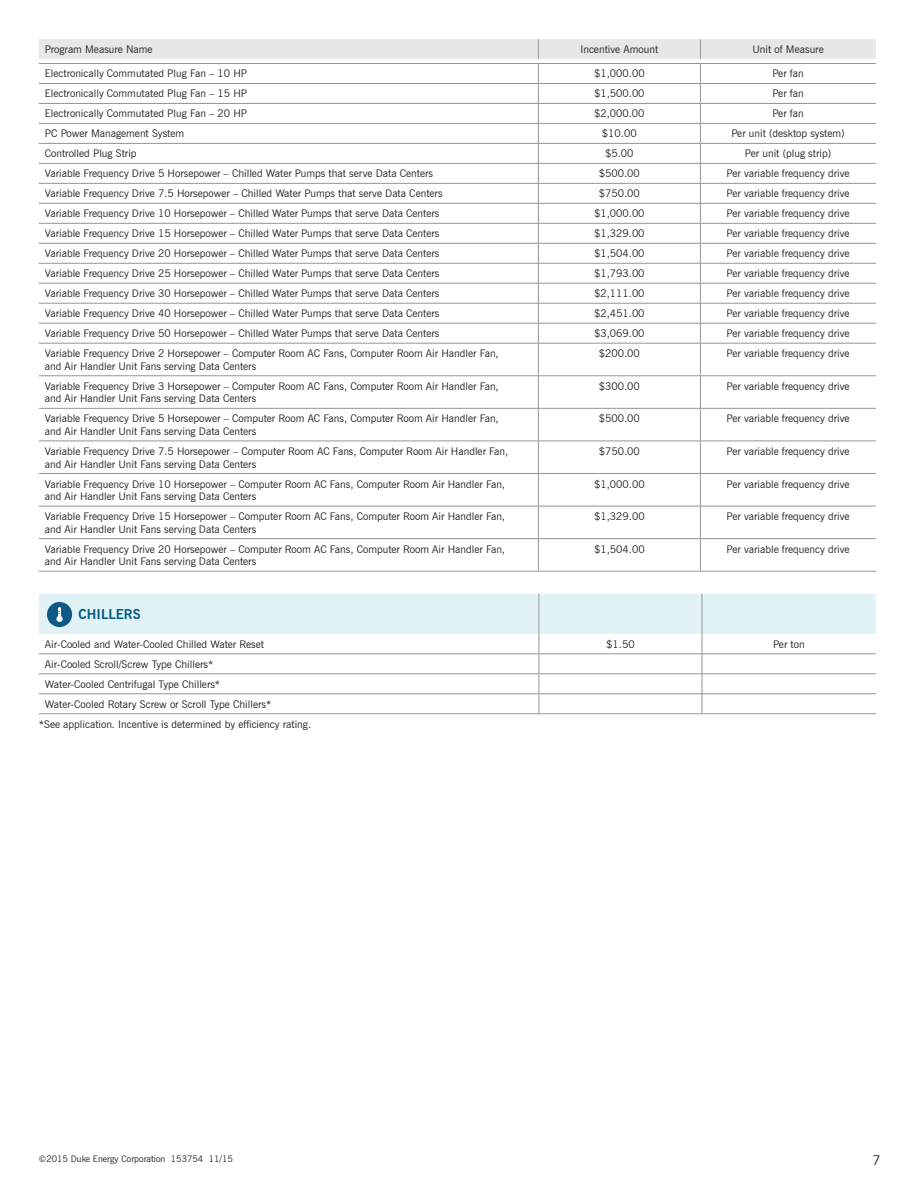
<style>
.page{position:relative;width:918px;height:1188px;background:#fff}
.page>*{position:absolute;margin:0;border:0;box-sizing:border-box;transform-origin:0 0}
.t1{font:700 13.5px "News Gothic BT";color:#005983}
.t2{font:13.5px "News Gothic BT";color:#231f20}
.t3{font:10.5px/12.6px "News Gothic BT";color:#231f20}
.t4{font:9px "News Gothic BT";color:#231f20}
</style>
<div class="page">
<svg style="left:39px;top:39px;width:837px;height:304px"></svg>
<hr style="left:39px;top:343px;width:499px;height:1px;background:#939598">
<hr style="left:538px;top:343px;width:162px;height:1px;background:#939598">
<hr style="left:538px;top:344px;width:1px;height:31px;background:#939598">
<hr style="left:700px;top:343px;width:176px;height:1px;background:#939598">
<hr style="left:700px;top:344px;width:1px;height:31px;background:#939598">
<hr style="left:39px;top:375px;width:499px;height:1px;background:#939598">
<hr style="left:538px;top:375px;width:162px;height:1px;background:#939598">
<hr style="left:538px;top:376px;width:1px;height:32px;background:#939598">
<hr style="left:700px;top:375px;width:176px;height:1px;background:#939598">
<hr style="left:700px;top:376px;width:1px;height:32px;background:#939598">
<hr style="left:39px;top:408px;width:499px;height:1px;background:#939598">
<hr style="left:538px;top:408px;width:162px;height:1px;background:#939598">
<hr style="left:538px;top:409px;width:1px;height:32px;background:#939598">
<hr style="left:700px;top:408px;width:176px;height:1px;background:#939598">
<hr style="left:700px;top:409px;width:1px;height:32px;background:#939598">
<hr style="left:39px;top:441px;width:499px;height:1px;background:#939598">
<hr style="left:538px;top:441px;width:162px;height:1px;background:#939598">
<hr style="left:538px;top:441px;width:1px;height:32px;background:#939598">
<hr style="left:700px;top:441px;width:176px;height:1px;background:#939598">
<hr style="left:700px;top:441px;width:1px;height:32px;background:#939598">
<hr style="left:39px;top:473px;width:499px;height:1px;background:#939598">
<hr style="left:538px;top:473px;width:162px;height:1px;background:#939598">
<hr style="left:538px;top:474px;width:1px;height:32px;background:#939598">
<hr style="left:700px;top:473px;width:176px;height:1px;background:#939598">
<hr style="left:700px;top:474px;width:1px;height:32px;background:#939598">
<hr style="left:39px;top:506px;width:499px;height:1px;background:#939598">
<hr style="left:538px;top:506px;width:162px;height:1px;background:#939598">
<hr style="left:538px;top:506px;width:1px;height:32px;background:#939598">
<hr style="left:700px;top:506px;width:176px;height:1px;background:#939598">
<hr style="left:700px;top:506px;width:1px;height:32px;background:#939598">
<hr style="left:39px;top:538px;width:499px;height:1px;background:#939598">
<hr style="left:538px;top:538px;width:162px;height:1px;background:#939598">
<hr style="left:538px;top:539px;width:1px;height:32px;background:#939598">
<hr style="left:700px;top:538px;width:176px;height:1px;background:#939598">
<hr style="left:700px;top:539px;width:1px;height:32px;background:#939598">
<hr style="left:39px;top:571px;width:499px;height:1px;background:#939598">
<hr style="left:538px;top:571px;width:162px;height:1px;background:#939598">
<hr style="left:700px;top:571px;width:176px;height:1px;background:#939598">
<hr style="left:39px;top:713px;width:500px;height:1px;background:#939598">
<hr style="left:539px;top:713px;width:163px;height:1px;background:#939598">
<hr style="left:702px;top:713px;width:174px;height:1px;background:#939598">
<svg style="left:39px;top:594px;width:837px;height:119px"></svg>
<p class="t3" style="left:45px;top:43px;width:109px">Program Measure Name</p>
<p class="t3" style="left:580px;top:43px;width:79px">Incentive Amount</p>
<p class="t3" style="left:753px;top:43px;width:73px">Unit of Measure</p>
<p class="t3" style="left:45px;top:67px;width:204px">Electronically Commutated Plug Fan – 10 HP</p>
<p class="t3" style="left:594px;top:67px;width:52px">$1,000.00</p>
<p class="t3" style="left:772px;top:67px;width:33px">Per fan</p>
<p class="t3" style="left:45px;top:87px;width:204px">Electronically Commutated Plug Fan – 15 HP</p>
<p class="t3" style="left:594px;top:87px;width:52px">$1,500.00</p>
<p class="t3" style="left:772px;top:87px;width:33px">Per fan</p>
<p class="t3" style="left:45px;top:107px;width:204px">Electronically Commutated Plug Fan – 20 HP</p>
<p class="t3" style="left:594px;top:107px;width:52px">$2,000.00</p>
<p class="t3" style="left:772px;top:107px;width:33px">Per fan</p>
<p class="t3" style="left:45px;top:127px;width:141px">PC Power Management System</p>
<p class="t3" style="left:602px;top:127px;width:36px">$10.00</p>
<p class="t3" style="left:731px;top:127px;width:115px">Per unit (desktop system)</p>
<p class="t3" style="left:45px;top:147px;width:93px">Controlled Plug Strip</p>
<p class="t3" style="left:605px;top:147px;width:30px">$5.00</p>
<p class="t3" style="left:745px;top:147px;width:88px">Per unit (plug strip)</p>
<p class="t3" style="left:45px;top:167px;width:390px">Variable Frequency Drive 5 Horsepower – Chilled Water Pumps that serve Data Centers</p>
<p class="t3" style="left:599px;top:167px;width:43px">$500.00</p>
<p class="t3" style="left:727px;top:167px;width:125px">Per variable frequency drive</p>
<p class="t3" style="left:45px;top:187px;width:399px">Variable Frequency Drive 7.5 Horsepower – Chilled Water Pumps that serve Data Centers</p>
<p class="t3" style="left:599px;top:187px;width:43px">$750.00</p>
<p class="t3" style="left:727px;top:187px;width:125px">Per variable frequency drive</p>
<p class="t3" style="left:45px;top:207px;width:396px">Variable Frequency Drive 10 Horsepower – Chilled Water Pumps that serve Data Centers</p>
<p class="t3" style="left:594px;top:207px;width:52px">$1,000.00</p>
<p class="t3" style="left:727px;top:207px;width:125px">Per variable frequency drive</p>
<p class="t3" style="left:45px;top:227px;width:396px">Variable Frequency Drive 15 Horsepower – Chilled Water Pumps that serve Data Centers</p>
<p class="t3" style="left:594px;top:227px;width:52px">$1,329.00</p>
<p class="t3" style="left:727px;top:227px;width:125px">Per variable frequency drive</p>
<p class="t3" style="left:45px;top:247px;width:396px">Variable Frequency Drive 20 Horsepower – Chilled Water Pumps that serve Data Centers</p>
<p class="t3" style="left:594px;top:247px;width:52px">$1,504.00</p>
<p class="t3" style="left:727px;top:247px;width:125px">Per variable frequency drive</p>
<p class="t3" style="left:45px;top:267px;width:396px">Variable Frequency Drive 25 Horsepower – Chilled Water Pumps that serve Data Centers</p>
<p class="t3" style="left:594px;top:267px;width:52px">$1,793.00</p>
<p class="t3" style="left:727px;top:267px;width:125px">Per variable frequency drive</p>
<p class="t3" style="left:45px;top:287px;width:396px">Variable Frequency Drive 30 Horsepower – Chilled Water Pumps that serve Data Centers</p>
<p class="t3" style="left:594px;top:287px;width:52px">$2,111.00</p>
<p class="t3" style="left:727px;top:287px;width:125px">Per variable frequency drive</p>
<p class="t3" style="left:45px;top:307px;width:396px">Variable Frequency Drive 40 Horsepower – Chilled Water Pumps that serve Data Centers</p>
<p class="t3" style="left:594px;top:307px;width:52px">$2,451.00</p>
<p class="t3" style="left:727px;top:307px;width:125px">Per variable frequency drive</p>
<p class="t3" style="left:45px;top:327px;width:396px">Variable Frequency Drive 50 Horsepower – Chilled Water Pumps that serve Data Centers</p>
<p class="t3" style="left:594px;top:327px;width:52px">$3,069.00</p>
<p class="t3" style="left:727px;top:327px;width:125px">Per variable frequency drive</p>
<p class="t3" style="left:45px;top:347px;width:455px">Variable Frequency Drive 2 Horsepower – Computer Room AC Fans, Computer Room Air Handler Fan, and Air Handler Unit Fans serving Data Centers</p>
<p class="t3" style="left:599px;top:347px;width:43px">$200.00</p>
<p class="t3" style="left:727px;top:347px;width:125px">Per variable frequency drive</p>
<p class="t3" style="left:45px;top:380px;width:455px">Variable Frequency Drive 3 Horsepower – Computer Room AC Fans, Computer Room Air Handler Fan, and Air Handler Unit Fans serving Data Centers</p>
<p class="t3" style="left:599px;top:380px;width:43px">$300.00</p>
<p class="t3" style="left:727px;top:380px;width:125px">Per variable frequency drive</p>
<p class="t3" style="left:45px;top:412px;width:455px">Variable Frequency Drive 5 Horsepower – Computer Room AC Fans, Computer Room Air Handler Fan, and Air Handler Unit Fans serving Data Centers</p>
<p class="t3" style="left:599px;top:412px;width:43px">$500.00</p>
<p class="t3" style="left:727px;top:412px;width:125px">Per variable frequency drive</p>
<p class="t3" style="left:45px;top:445px;width:465px">Variable Frequency Drive 7.5 Horsepower – Computer Room AC Fans, Computer Room Air Handler Fan, and Air Handler Unit Fans serving Data Centers</p>
<p class="t3" style="left:599px;top:445px;width:43px">$750.00</p>
<p class="t3" style="left:727px;top:445px;width:125px">Per variable frequency drive</p>
<p class="t3" style="left:45px;top:477px;width:462px">Variable Frequency Drive 10 Horsepower – Computer Room AC Fans, Computer Room Air Handler Fan, and Air Handler Unit Fans serving Data Centers</p>
<p class="t3" style="left:594px;top:477px;width:52px">$1,000.00</p>
<p class="t3" style="left:727px;top:477px;width:125px">Per variable frequency drive</p>
<p class="t3" style="left:45px;top:510px;width:462px">Variable Frequency Drive 15 Horsepower – Computer Room AC Fans, Computer Room Air Handler Fan, and Air Handler Unit Fans serving Data Centers</p>
<p class="t3" style="left:594px;top:510px;width:52px">$1,329.00</p>
<p class="t3" style="left:727px;top:510px;width:125px">Per variable frequency drive</p>
<p class="t3" style="left:45px;top:543px;width:462px">Variable Frequency Drive 20 Horsepower – Computer Room AC Fans, Computer Room Air Handler Fan, and Air Handler Unit Fans serving Data Centers</p>
<p class="t3" style="left:594px;top:543px;width:52px">$1,504.00</p>
<p class="t3" style="left:727px;top:543px;width:125px">Per variable frequency drive</p>
<p class="t1" style="left:79px;top:606px;width:64px">CHILLERS</p>
<p class="t3" style="left:45px;top:638px;width:221px">Air-Cooled and Water-Cooled Chilled Water Reset</p>
<p class="t3" style="left:606px;top:638px;width:30px">$1.50</p>
<p class="t3" style="left:773px;top:638px;width:33px">Per ton</p>
<p class="t3" style="left:45px;top:658px;width:170px">Air-Cooled Scroll/Screw Type Chillers*</p>
<p class="t3" style="left:45px;top:678px;width:177px">Water-Cooled Centrifugal Type Chillers*</p>
<p class="t3" style="left:45px;top:698px;width:228px">Water-Cooled Rotary Screw or Scroll Type Chillers*</p>
<p class="t3" style="left:39px;top:718px;width:274px">*See application. Incentive is determined by efficiency rating.</p>
<p class="t4" style="left:39px;top:1153px;width:196px">©2015 Duke Energy Corporation 153754 11/15</p>
<p class="t2" style="left:872px;top:1152px;width:10px">7</p>
</div>
